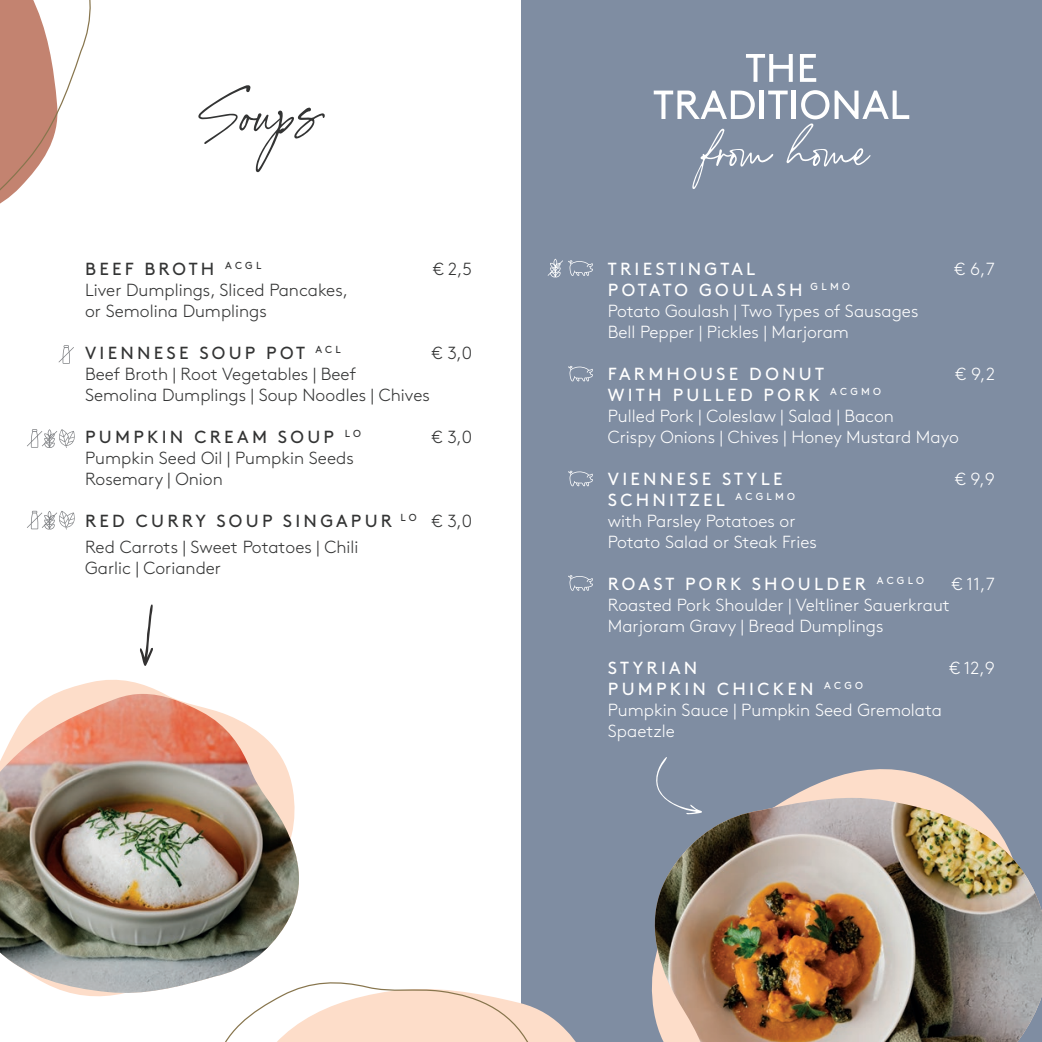
<style>
.page{position:relative;width:1042px;height:1042px;background:#fff}
.page>*{position:absolute;margin:0;border:0;box-sizing:border-box;transform-origin:0 0}
.t1{font:61.43px "Annette Bradford";color:#333434}
.t2{font:300 17.5px/21px "Brown";color:#fff}
.t3{font:300 17.5px/21px "Brown";color:#333434}
.t4{font:17.5px "Brown";letter-spacing:.185em;color:#fff}
.t5{font:17.5px "Brown";letter-spacing:.185em;color:#333434}
.s1{font-weight:400}
</style>
<div class="page">
<div style="left:521px;top:0;width:521px;height:1042px;background:#7f8da2"></div>
<svg style="left:568px;top:471px;width:25px;height:15px"></svg>
<svg style="left:568px;top:575px;width:25px;height:16px"></svg>
<svg style="left:568px;top:366px;width:25px;height:15px"></svg>
<svg style="left:0;top:0;width:91px;height:204px"></svg>
<svg style="left:796px;top:769px;width:164px;height:25px;fill:#fdddc9"></svg>
<svg style="left:225px;top:982px;width:351px;height:60px"></svg>
<svg style="left:27px;top:429px;width:48px;height:19px"></svg>
<svg style="left:27px;top:511px;width:48px;height:18px"></svg>
<svg style="left:656px;top:757px;width:11px;height:37px"></svg>
<svg style="left:660px;top:794px;width:306px;height:4px"></svg>
<img style="left:651px;top:798px;width:391px;height:244px">
<svg style="left:73px;top:680px;width:225px;height:331px"></svg>
<svg style="left:55px;top:687px;width:243px;height:7px"></svg>
<img style="left:0;top:694px;width:306px;height:301px">
<svg style="left:140px;top:604px;width:13px;height:62px"></svg>
<svg style="left:547px;top:259px;width:46px;height:18px"></svg>
<svg style="left:58px;top:345px;width:16px;height:19px"></svg>
<svg style="left:746px;top:54px;width:47px;height:28px"></svg>
<svg style="left:800px;top:54px;width:16px;height:28px"></svg>
<svg style="left:654px;top:90px;width:255px;height:99px"></svg>
<h1 class="t1" style="left:197px;top:79px;width:128px">Soups</h1>
<p class="t5" style="left:85px;top:255px;width:178px">BEEF BROTH <sup>ACGL</sup></p>
<p class="t3" style="left:433px;top:257px;width:41px">€ 2,5</p>
<p class="t3" style="left:85px;top:278px;width:264px">Liver Dumplings, Sliced Pancakes, or Semolina Dumplings</p>
<p class="t5" style="left:85px;top:339px;width:257px">VIENNESE SOUP POT <sup>ACL</sup></p>
<p class="t3" style="left:432px;top:341px;width:42px">€ 3,0</p>
<p class="t3" style="left:85px;top:362px;width:346px">Beef Broth | Root Vegetables | Beef<br>Semolina Dumplings | Soup Noodles | Chives</p>
<p class="t5" style="left:85px;top:423px;width:277px">PUMPKIN CREAM SOUP <sup>LO</sup></p>
<p class="t3" style="left:432px;top:425px;width:42px">€ 3,0</p>
<p class="t3" style="left:85px;top:446px;width:270px">Pumpkin Seed Oil | Pumpkin Seeds<br>Rosemary | Onion</p>
<p class="t3" style="left:85px;top:506px;width:388px;line-height:26.2px"><span class="s1">RED CURRY SOUP SINGAPUR</span> <sup>LO</sup> € 3,0<br>Red Carrots | Sweet Potatoes | Chili</p>
<p class="t3" style="left:85px;top:556px;width:137px">Garlic | Coriander</p>
<p class="t4" style="left:608px;top:255px;width:149px">TRIESTINGTAL</p>
<p class="t2" style="left:954px;top:257px;width:42px">€ 6,7</p>
<p class="t2" style="left:608px;top:278px;width:312px"><span class="s1">POTATO GOULASH</span> <sup>GLMO<br></sup>Potato Goulash | Two Types of Sausages<br>Bell Pepper | Pickles | Marjoram</p>
<p class="t4" style="left:608px;top:360px;width:217px">FARMHOUSE DONUT</p>
<p class="t2" style="left:955px;top:362px;width:41px">€ 9,2</p>
<p class="t2" style="left:608px;top:383px;width:352px"><span class="s1">WITH PULLED PORK</span> <sup>ACGMO<br></sup>Pulled Pork | Coleslaw | Salad | Bacon<br>Crispy Onions | Chives | Honey Mustard Mayo</p>
<p class="t4" style="left:608px;top:465px;width:176px">VIENNESE STYLE</p>
<p class="t2" style="left:955px;top:467px;width:41px">€ 9,9</p>
<p class="t2" style="left:608px;top:488px;width:210px"><span class="s1">SCHNITZEL</span> <sup>ACGLMO </sup>with Parsley Potatoes or<br>Potato Salad or Steak Fries</p>
<p class="t4" style="left:608px;top:570px;width:317px">ROAST PORK SHOULDER <sup>ACGLO</sup></p>
<p class="t2" style="left:952px;top:572px;width:44px">€ 11,7</p>
<p class="t2" style="left:608px;top:593px;width:344px">Roasted Pork Shoulder | Veltliner Sauerkraut<br>Marjoram Gravy | Bread Dumplings</p>
<p class="t4" style="left:608px;top:654px;width:91px">STYRIAN</p>
<p class="t2" style="left:949px;top:656px;width:47px">€ 12,9</p>
<p class="t2" style="left:608px;top:677px;width:336px"><span class="s1">PUMPKIN CHICKEN</span> <sup>ACGO<br></sup>Pumpkin Sauce | Pumpkin Seed Gremolata<br>Spaetzle</p>
</div>
